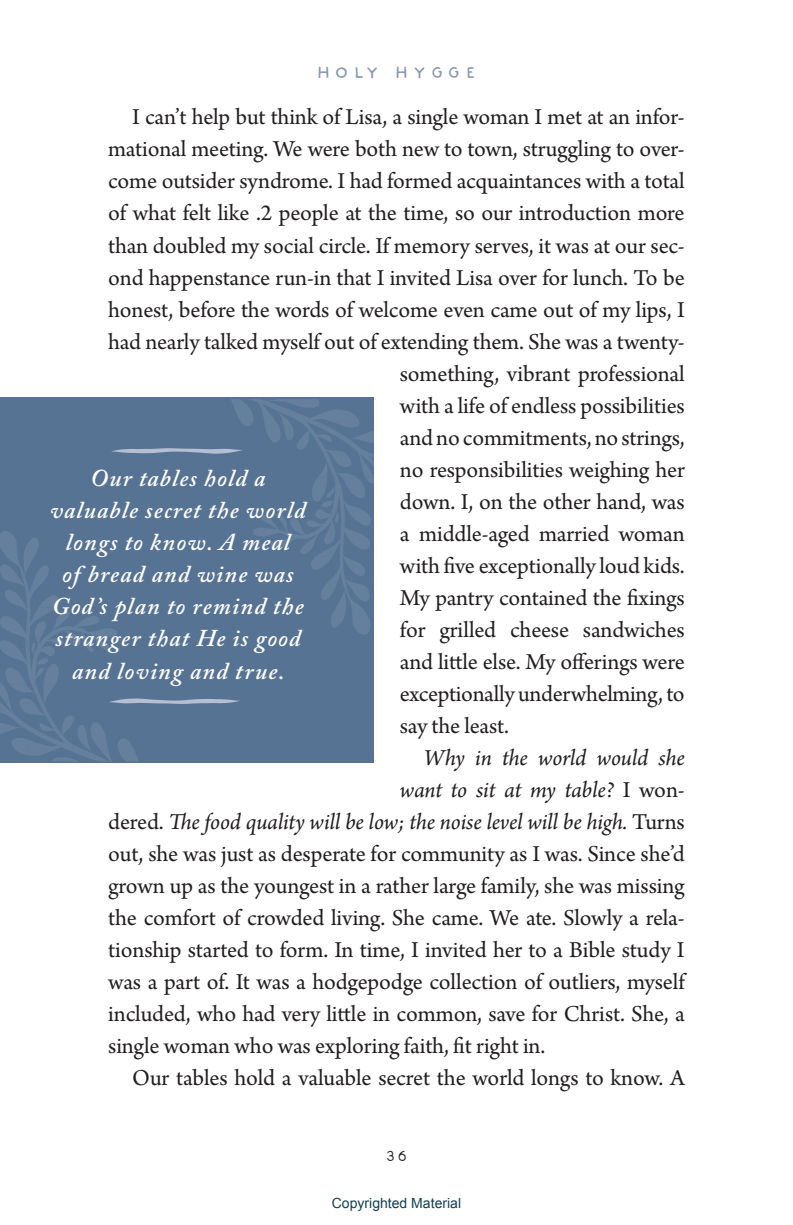
<style>
.page{position:relative;width:793px;height:1225px;background:#fff}
.page>*{position:absolute;margin:0;border:0;box-sizing:border-box;transform-origin:0 0}
.t1{font:24px "Arno Pro";letter-spacing:-.005em;color:#231f20}
.t2{font:italic 600 24px/32px "Adobe Caslon Pro";letter-spacing:.05em;color:#fff;text-align:center}
.t3{font:italic 24px "Arno Pro";letter-spacing:-.01em;color:#231f20}
.t4{font:700 16px "Tortoise And Deer";letter-spacing:.28em;color:#8698b3}
.t5{font:16px "Deer And Tortoise";color:#231f20}
.t6{font:14px "Arial";color:#14404f}
.s1{font-style:normal}
</style>
<div class="page">
<svg style="left:0;top:399px;width:373px;height:362px;background:#597495"></svg>
<p class="t4" style="left:316px;top:62px;width:162px">HOLY HYGGE</p>
<p class="t1" style="left:132px;top:103px;width:553px">I can’t help but think of Lisa, a single woman I met at an infor-</p>
<p class="t1" style="left:108px;top:135px;width:577px">mational meeting. We were both new to town, struggling to over-</p>
<p class="t1" style="left:108px;top:167px;width:577px">come outsider syndrome. I had formed acquaintances with a total</p>
<p class="t1" style="left:108px;top:199px;width:577px">of what felt like .2 people at the time, so our introduction more</p>
<p class="t1" style="left:108px;top:231px;width:577px">than doubled my social circle. If memory serves, it was at our sec-</p>
<p class="t1" style="left:108px;top:263px;width:577px">ond happenstance run-in that I invited Lisa over for lunch. To be</p>
<p class="t1" style="left:108px;top:295px;width:578px">honest, before the words of welcome even came out of my lips, I</p>
<p class="t1" style="left:108px;top:327px;width:578px">had nearly talked myself out of extending them. She was a twenty-</p>
<p class="t1" style="left:400px;top:359px;width:286px">something, vibrant professional</p>
<p class="t1" style="left:400px;top:391px;width:286px">with a life of endless possibilities</p>
<p class="t1" style="left:400px;top:423px;width:286px">and no commitments, no strings,</p>
<p class="t1" style="left:400px;top:455px;width:286px">no responsibilities weighing her</p>
<p class="t1" style="left:400px;top:487px;width:286px">down. I, on the other hand, was</p>
<p class="t1" style="left:400px;top:519px;width:286px">a middle-aged married woman</p>
<p class="t1" style="left:400px;top:551px;width:286px">with five exceptionally loud kids.</p>
<p class="t1" style="left:400px;top:583px;width:286px">My pantry contained the fixings</p>
<p class="t1" style="left:400px;top:615px;width:286px">for grilled cheese sandwiches</p>
<p class="t1" style="left:400px;top:647px;width:286px">and little else. My offerings were</p>
<p class="t1" style="left:400px;top:679px;width:286px">exceptionally underwhelming, to</p>
<p class="t1" style="left:400px;top:711px;width:110px">say the least.</p>
<p class="t3" style="left:424px;top:743px;width:262px">Why in the world would she</p>
<p class="t3" style="left:400px;top:775px;width:286px">want to sit at my table? <span class="s1">I won-</span></p>
<p class="t3" style="left:108px;top:807px;width:578px"><span class="s1">dered.</span> The food quality will be low; the noise level will be high. <span class="s1">Turns</span></p>
<p class="t1" style="left:108px;top:839px;width:578px">out, she was just as desperate for community as I was. Since she’d</p>
<p class="t1" style="left:108px;top:871px;width:577px">grown up as the youngest in a rather large family, she was missing</p>
<p class="t1" style="left:108px;top:903px;width:578px">the comfort of crowded living. She came. We ate. Slowly a rela-</p>
<p class="t1" style="left:108px;top:935px;width:577px">tionship started to form. In time, I invited her to a Bible study I</p>
<p class="t1" style="left:108px;top:967px;width:577px">was a part of. It was a hodgepodge collection of outliers, myself</p>
<p class="t1" style="left:108px;top:999px;width:577px">included, who had very little in common, save for Christ. She, a</p>
<p class="t1" style="left:108px;top:1031px;width:438px">single woman who was exploring faith, fit right in.</p>
<p class="t1" style="left:132px;top:1063px;width:553px">Our tables hold a valuable secret the world longs to know. A</p>
<p class="t2" style="left:50px;top:462px;width:257px">Our tables hold a valuable secret the world longs to know. A meal<br>of bread and wine was<br>God’s plan to remind the stranger that He is good and loving and true.</p>
<p class="t5" style="left:385px;top:1145px;width:24px">36</p>
<p class="t6" style="left:332px;top:1193px;width:131px">Copyrighted Material</p>
</div>
